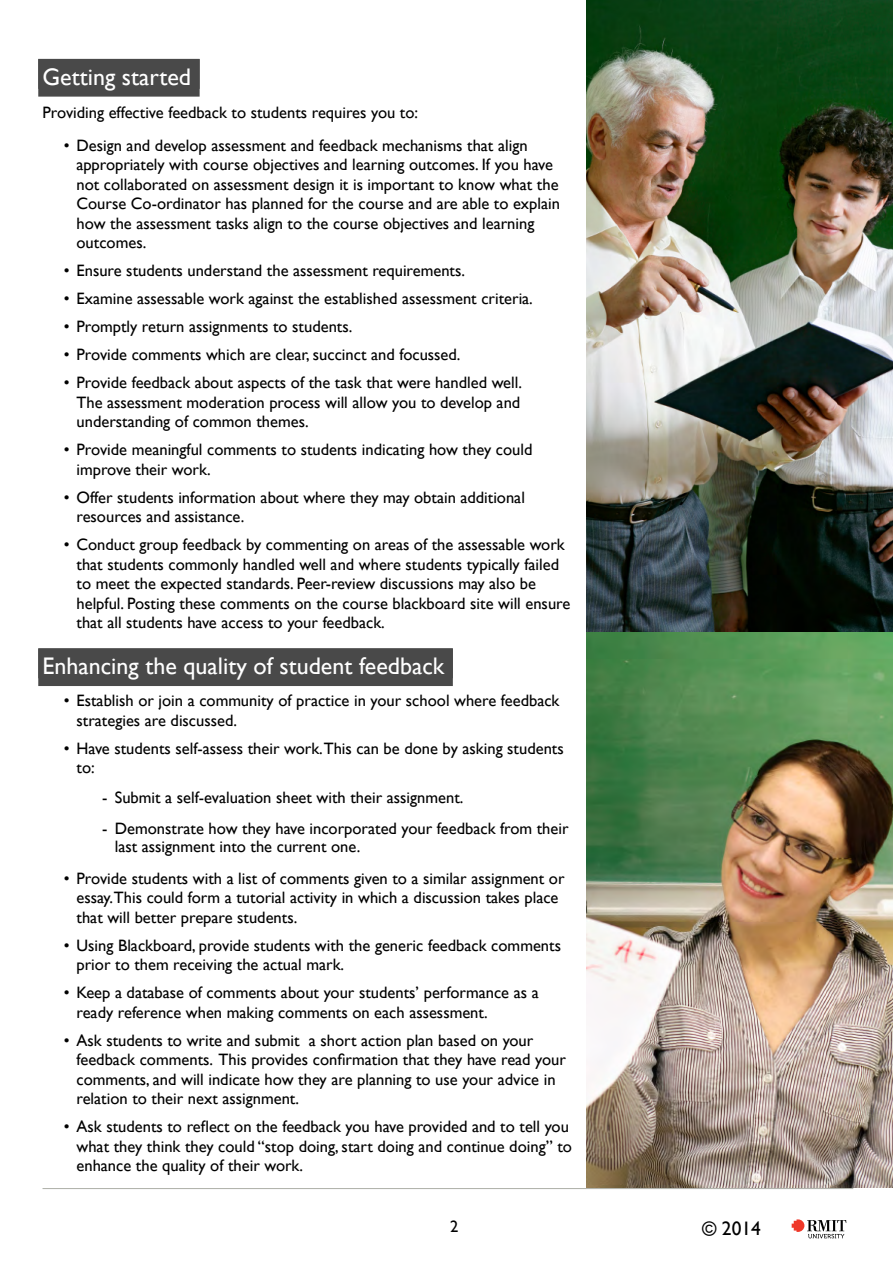
<style>
.page{position:relative;width:893px;height:1263px;background:#fff}
.page>*{position:absolute;margin:0;border:0;box-sizing:border-box;transform-origin:0 0}
.t1{font:24px "Gill Sans";color:#fff}
.t2{font:19.5px "Gill Sans";color:#000}
.t3{font:16.5px/19.5px "Gill Sans";color:#000}
.s1{font-family:"Helvetica Neue"}
</style>
<div class="page">
<hr style="left:43px;top:1188px;width:810px;height:1px;background:#acaea7">
<svg style="left:792px;top:1219px;width:54px;height:19px"></svg>
<img style="left:587px;top:631px;width:306px;height:557px">
<div style="left:38px;top:59px;width:162px;height:38px;background:#494949"></div>
<div style="left:38px;top:648px;width:415px;height:38px;background:#494949"></div>
<img style="left:587px;top:0;width:306px;height:631px">
<h1 class="t1" style="left:43px;top:63px;width:150px">Getting started</h1>
<p class="t3" style="left:43px;top:103px;width:377px">Providing effective feedback to students requires you to:</p>
<p class="t3" style="left:77px;top:136px;width:485px;text-indent:-13px">• Design and develop assessment and feedback mechanisms that align appropriately with course objectives and learning outcomes. If you have not collaborated on assessment design it is important to know what the Course Co-ordinator has planned for the course and are able to explain how the assessment tasks align to the course objectives and learning outcomes.</p>
<p class="t3" style="left:64px;top:261px;width:403px">• Ensure students understand the assessment requirements.</p>
<p class="t3" style="left:64px;top:289px;width:471px">• Examine assessable work against the established assessment criteria.</p>
<p class="t3" style="left:64px;top:317px;width:290px">• Promptly return assignments to students.</p>
<p class="t3" style="left:64px;top:345px;width:398px">• Provide comments which are clear, succinct and focussed.</p>
<p class="t3" style="left:77px;top:373px;width:447px;text-align:justify;text-indent:-13px">• Provide feedback about aspects of the task that were handled well.<br>The assessment moderation process will allow you to develop and understanding of common themes.</p>
<p class="t3" style="left:77px;top:440px;width:457px;text-indent:-13px">• Provide meaningful comments to students indicating how they could improve their work.</p>
<p class="t3" style="left:77px;top:488px;width:450px;text-indent:-13px">• Offer students information about where they may obtain additional resources and assistance.</p>
<p class="t3" style="left:77px;top:535px;width:495px;text-indent:-13px">• Conduct group feedback by commenting on areas of the assessable work that students commonly handled well and where students typically failed to meet the expected standards. Peer-review discussions may also be helpful. Posting these comments on the course blackboard site will ensure that all students have access to your feedback.</p>
<h1 class="t1" style="left:43px;top:652px;width:403px">Enhancing the quality of student feedback</h1>
<p class="t3" style="left:77px;top:691px;width:484px;text-indent:-13px">• Establish or join a community of practice in your school where feedback strategies are discussed.</p>
<p class="t3" style="left:77px;top:739px;width:489px;text-indent:-13px">• Have students self-assess their work.This can be done by asking students to:</p>
<p class="t3" style="left:102px;top:788px;width:363px">- Submit a self-evaluation sheet with their assignment.</p>
<p class="t3" style="left:115px;top:819px;width:455px;line-height:18px;text-indent:-13px">- Demonstrate how they have incorporated your feedback from their last assignment into the current one.</p>
<p class="t3" style="left:77px;top:869px;width:490px;text-indent:-13px">• Provide students with a list of comments given to a similar assignment or essay.This could form a tutorial activity in which a discussion takes place that will better prepare students.</p>
<p class="t3" style="left:77px;top:936px;width:486px;text-indent:-13px">• Using Blackboard, provide students with the generic feedback comments prior to them receiving the actual mark.</p>
<p class="t3" style="left:77px;top:983px;width:464px;text-indent:-13px">• Keep a database of comments about your students’ performance as a ready reference when making comments on each assessment.</p>
<p class="t3" style="left:77px;top:1031px;width:491px;text-indent:-13px">• Ask students to write and submit a short action plan based on your feedback comments. This provides confirmation that they have read your comments, and will indicate how they are planning to use your advice in relation to their next assignment.</p>
<p class="t3" style="left:77px;top:1117px;width:497px;text-indent:-13px">• Ask students to reflect on the feedback you have provided and to tell you what they think they could “stop doing, start doing and continue doing” to enhance the quality of their work.</p>
<p class="t3" style="left:450px;top:1217px;width:10px">2</p>
<p class="t2" style="left:702px;top:1217px;width:66px">© 2014<span class="s1">©</span></p>
</div>
